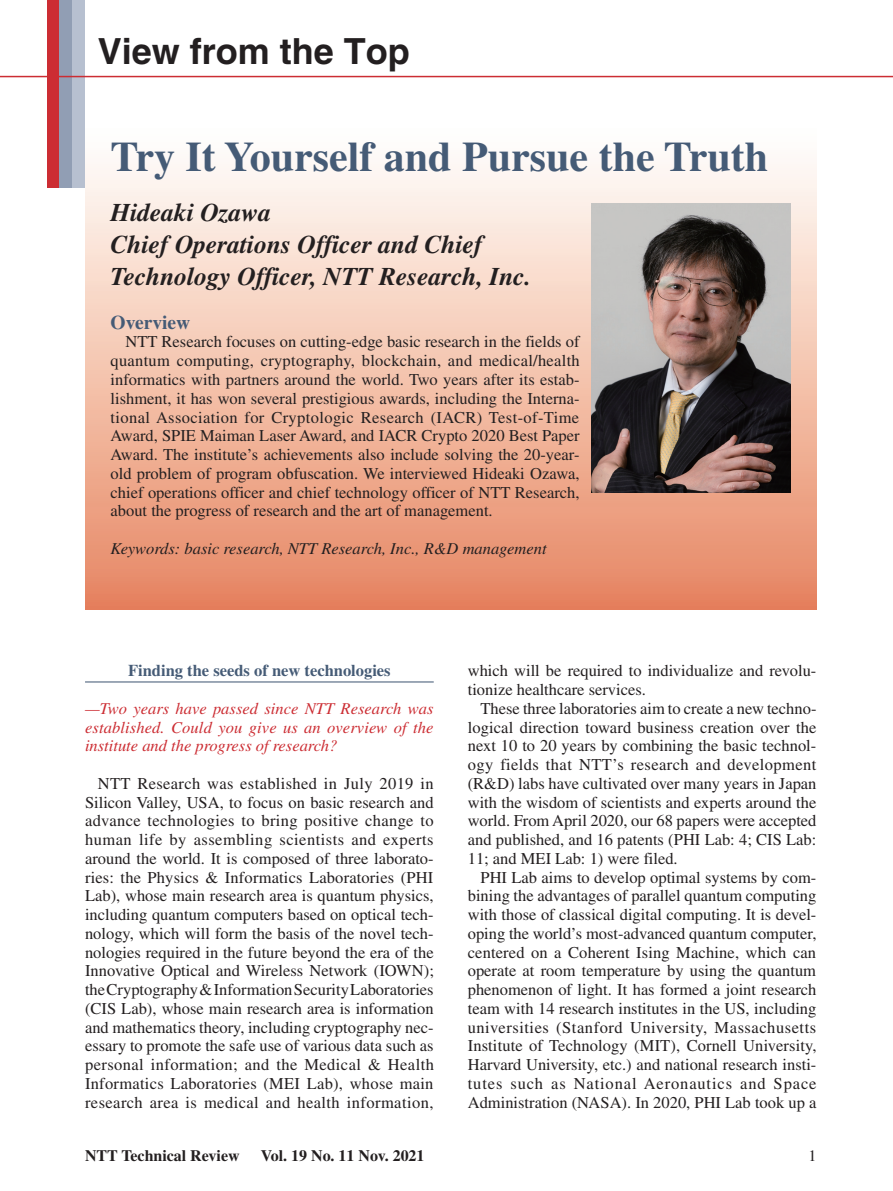
<style>
.page{position:relative;width:893px;height:1191px;background:#fff}
.page>*{position:absolute;margin:0;border:0;box-sizing:border-box;transform-origin:0 0}
.t1{font:700 42px "Times";color:#455b76}
.t2{font:700 36px "Helvetica";color:#231f20}
.t3{font:italic 700 25.5px/32.2px "Times";color:#231f20}
.t4{font:700 19.5px "Times";color:#455b76}
.t5{font:16.5px/18.8px "Times";color:#231f20;text-align:justify}
.t6{font:italic 16.5px/18.8px "Times";color:#cc2d33;text-align:justify}
.t7{font:italic 16.5px "Times";color:#231f20}
.t8{font:700 16.5px "Times";color:#455b76}
.t9{font:700 15.9px "Times";color:#231f20}
.t10{font:15.9px "Times";color:#231f20}
</style>
<div class="page">
<hr style="left:85px;top:681px;width:349px;height:1px;background:#455b76">
<div style="left:47px;top:0;width:13px;height:187px;background:#cc2d33"></div>
<div style="left:60px;top:0;width:12px;height:187px;background:#919eb4"></div>
<div style="left:72px;top:0;width:13px;height:187px;background:#b7c0d0"></div>
<hr style="left:0;top:76px;width:893px;height:1px;background:#cc2d33">
<svg style="left:85px;top:164px;width:731px;height:445px;background:#f2bda7"></svg>
<img style="left:591px;top:204px;width:200px;height:289px">
<h2 class="t2" style="left:98px;top:29px;width:314px">View from the Top</h2>
<h1 class="t1" style="left:111px;top:132px;width:659px">Try It Yourself and Pursue the Truth</h1>
<h3 class="t3" style="left:111px;top:196px;width:422px">Hideaki Ozawa<br>Chief Operations Officer and Chief<br>Technology Officer, NTT Research, Inc.</h3>
<p class="t4" style="left:111px;top:310px;width:81px">Overview</p>
<p class="t5" style="left:111px;top:332px;width:471px;text-indent:15px">NTT Research focuses on cutting-edge basic research in the fields of quantum computing, cryptography, blockchain, and medical/health informatics with partners around the world. Two years after its estab&shy;lishment, it has won several prestigious awards, including the Interna&shy;tional Association for Cryptologic Research (IACR) Test-of-Time Award, SPIE Maiman Laser Award, and IACR Crypto 2020 Best Paper Award. The institute’s achievements also include solving the 20-year&shy;old problem of program obfuscation. We interviewed Hideaki Ozawa, chief operations officer and chief technology officer of NTT Research, about the progress of research and the art of management.</p>
<p class="t7" style="left:111px;top:539px;width:438px">Keywords: basic research, NTT Research, Inc., R&amp;D management</p>
<p class="t8" style="left:128px;top:661px;width:264px">Finding the seeds of new technologies</p>
<p class="t6" style="left:85px;top:699px;width:350px">—Two years have passed since NTT Research was established. Could you give us an overview of the institute and the progress of research?</p>
<p class="t5" style="left:85px;top:774px;width:350px;text-indent:13px">NTT Research was established in July 2019 in Silicon Valley, USA, to focus on basic research and advance technologies to bring positive change to human life by assembling scientists and experts around the world. It is composed of three laborato&shy;ries: the Physics &amp; Informatics Laboratories (PHI Lab), whose main research area is quantum physics, including quantum computers based on optical tech&shy;nology, which will form the basis of the novel tech&shy;nologies required in the future beyond the era of the Innovative Optical and Wireless Network (IOWN); the Cryptography &amp; Information Security Laboratories (CIS Lab), whose main research area is information and mathematics theory, including cryptography nec&shy;essary to promote the safe use of various data such as personal information; and the Medical &amp; Health Informatics Laboratories (MEI Lab), whose main research area is medical and health information,</p>
<p class="t5" style="left:468px;top:661px;width:350px">which will be required to individualize and revolu&shy;tionize healthcare services.</p>
<p class="t5" style="left:468px;top:698px;width:350px;text-indent:13px">These three laboratories aim to create a new techno&shy;logical direction toward business creation over the next 10 to 20 years by combining the basic technol&shy;ogy fields that NTT’s research and development (R&amp;D) labs have cultivated over many years in Japan with the wisdom of scientists and experts around the world. From April 2020, our 68 papers were accepted and published, and 16 patents (PHI Lab: 4; CIS Lab:<br>11; and MEI Lab: 1) were filed.</p>
<p class="t5" style="left:468px;top:867px;width:350px;text-indent:13px">PHI Lab aims to develop optimal systems by com&shy;bining the advantages of parallel quantum computing with those of classical digital computing. It is devel&shy;oping the world’s most-advanced quantum computer, centered on a Coherent Ising Machine, which can operate at room temperature by using the quantum phenomenon of light. It has formed a joint research team with 14 research institutes in the US, including universities (Stanford University, Massachusetts Institute of Technology (MIT), Cornell University, Harvard University, etc.) and national research insti&shy;tutes such as National Aeronautics and Space Administration (NASA). In 2020, PHI Lab took up a</p>
<p class="t9" style="left:85px;top:1146px;width:156px">NTT Technical Review</p>
<p class="t9" style="left:261px;top:1146px;width:165px">Vol. 19 No. 11 Nov. 2021</p>
<p class="t10" style="left:808px;top:1146px;width:9px">1</p>
</div>
